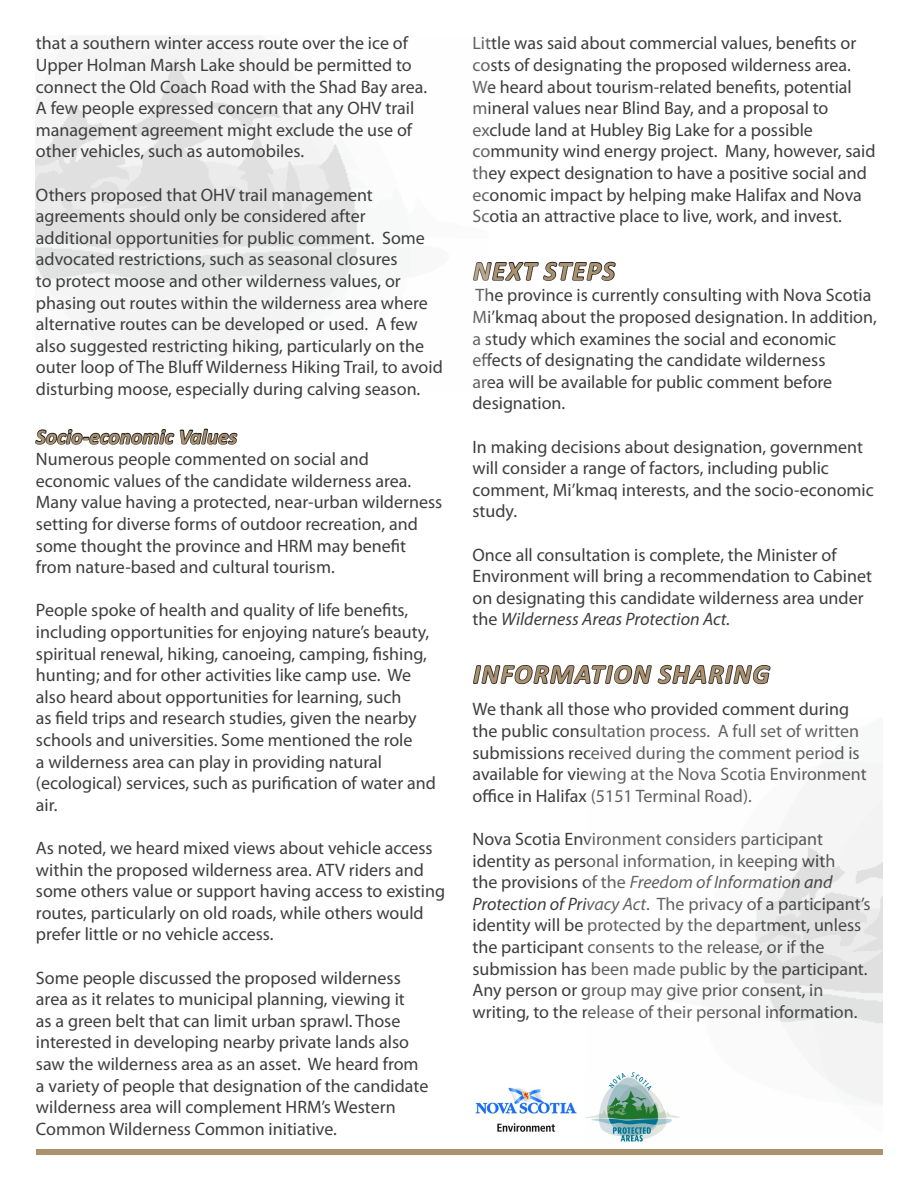
<style>
.page{position:relative;width:918px;height:1188px;background:#fff}
.page>*{position:absolute;margin:0;border:0;box-sizing:border-box;transform-origin:0 0}
.Heading_2{font:italic 700 27px "Calibri";letter-spacing:.05em;color:#aa9270}
.Main_Text{font:italic 700 21px "Calibri";letter-spacing:.01em;color:#aa9270}
.t1{font:18px/21.6px "Myriad Pro";color:#3e3e3f}
.s1{font-style:italic}
</style>
<div class="page">
<svg style="left:488px;top:261px;width:128px;height:20px"></svg>
<svg style="left:473px;top:665px;width:298px;height:20px"></svg>
<img style="left:679px;top:800px;width:203px;height:318px">
<img style="left:36px;top:36px;width:452px;height:327px">
<svg style="left:35px;top:428px;width:203px;height:17px"></svg>
<div style="left:36px;top:1149px;width:846px;height:6px;background:#aa9270"></div>
<img style="left:475px;top:1087px;width:102px;height:45px">
<img style="left:585px;top:1072px;width:94px;height:70px">
<p class="t1" style="left:36px;top:32px;width:393px">that a southern winter access route over the ice of Upper Holman Marsh Lake should be permitted to connect the Old Coach Road with the Shad Bay area.<br>A few people expressed concern that any OHV trail management agreement might exclude the use of other vehicles, such as automobiles.</p>
<p class="t1" style="left:36px;top:184px;width:408px">Others proposed that OHV trail management agreements should only be considered after additional opportunities for public comment. Some advocated restrictions, such as seasonal closures<br>to protect moose and other wilderness values, or phasing out routes within the wilderness area where alternative routes can be developed or used. A few also suggested restricting hiking, particularly on the outer loop of The Bluff Wilderness Hiking Trail, to avoid disturbing moose, especially during calving season.</p>
<p class="Main_Text" style="left:36px;top:424px;width:203px">Socio-economic Values</p>
<p class="t1" style="left:36px;top:448px;width:408px">Numerous people commented on social and economic values of the candidate wilderness area.<br>Many value having a protected, near-urban wilderness setting for diverse forms of outdoor recreation, and some thought the province and HRM may benefit from nature-based and cultural tourism.</p>
<p class="t1" style="left:36px;top:599px;width:401px">People spoke of health and quality of life benefits, including opportunities for enjoying nature’s beauty, spiritual renewal, hiking, canoeing, camping, fishing, hunting; and for other activities like camp use. We also heard about opportunities for learning, such<br>as field trips and research studies, given the nearby schools and universities. Some mentioned the role<br>a wilderness area can play in providing natural (ecological) services, such as purification of water and air.</p>
<p class="t1" style="left:36px;top:837px;width:411px">As noted, we heard mixed views about vehicle access within the proposed wilderness area. ATV riders and some others value or support having access to existing routes, particularly on old roads, while others would prefer little or no vehicle access.</p>
<p class="t1" style="left:36px;top:967px;width:394px">Some people discussed the proposed wilderness area as it relates to municipal planning, viewing it<br>as a green belt that can limit urban sprawl. Those interested in developing nearby private lands also saw the wilderness area as an asset. We heard from a variety of people that designation of the candidate wilderness area will complement HRM’s Western Common Wilderness Common initiative.</p>
<p class="t1" style="left:472px;top:32px;width:405px">Little was said about commercial values, benefits or costs of designating the proposed wilderness area.<br>We heard about tourism-related benefits, potential mineral values near Blind Bay, and a proposal to exclude land at Hubley Big Lake for a possible community wind energy project. Many, however, said they expect designation to have a positive social and economic impact by helping make Halifax and Nova Scotia an attractive place to live, work, and invest.</p>
<p class="Heading_2" style="left:473px;top:254px;width:143px">NEXT STEPS</p>
<p class="t1" style="left:472px;top:284px;width:406px">The province is currently consulting with Nova Scotia Mi’kmaq about the proposed designation. In addition, a study which examines the social and economic effects of designating the candidate wilderness<br>area will be available for public comment before designation.</p>
<p class="t1" style="left:472px;top:436px;width:403px">In making decisions about designation, government will consider a range of factors, including public comment, Mi’kmaq interests, and the socio-economic study.</p>
<p class="t1" style="left:472px;top:544px;width:401px">Once all consultation is complete, the Minister of Environment will bring a recommendation to Cabinet on designating this candidate wilderness area under the <span class="s1">Wilderness Areas Protection Act.</span></p>
<p class="Heading_2" style="left:473px;top:657px;width:298px">INFORMATION SHARING</p>
<p class="t1" style="left:472px;top:698px;width:396px">We thank all those who provided comment during the public consultation process. A full set of written submissions received during the comment period is available for viewing at the Nova Scotia Environment office in Halifax (5151 Terminal Road).</p>
<p class="t1" style="left:472px;top:828px;width:400px">Nova Scotia Environment considers participant identity as personal information, in keeping with<br>the provisions of the <span class="s1">Freedom of Information and Protection of Privacy Act</span>. The privacy of a participant’s identity will be protected by the department, unless the participant consents to the release, or if the submission has been made public by the participant.<br>Any person or group may give prior consent, in writing, to the release of their personal information.</p>
</div>
